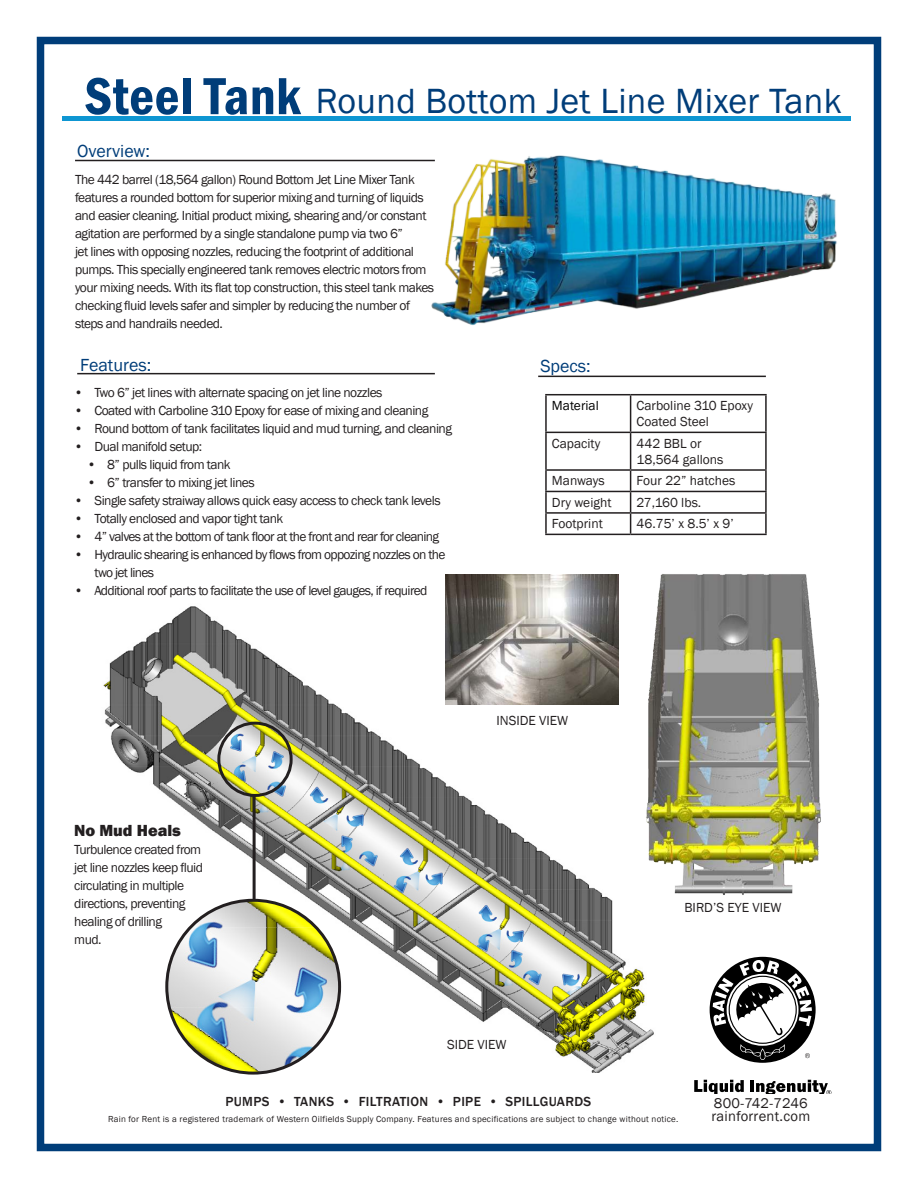
<style>
.page{position:relative;width:918px;height:1188px;background:#fff}
.page>*{position:absolute;margin:0;border:0;box-sizing:border-box;transform-origin:0 0}
.t1{font:600 condensed 54px "Franklin Gothic";letter-spacing:.01em;color:#003d79}
.t2{font:36px "Franklin Gothic";letter-spacing:.01em;color:#003d79}
.t3{font:18px "Franklin Gothic";color:#003d79}
.t4{font:800 16.5px "Franklin Gothic";color:#231f20}
.t5{font:14.55px/13.5px "Franklin Gothic";letter-spacing:.02em;color:#231f20}
.t6{font:13.5px/18px "Franklin Gothic";letter-spacing:-.04em;color:#231f20}
.t7{font:13.5px/16.2px "Franklin Gothic";color:#231f20}
.t8{font:500 13.5px "Franklin Gothic";letter-spacing:.025em;color:#231f20}
.t9{font:13.5px "Franklin Gothic";color:#000}
.t10{font:13.5px "Franklin Gothic";letter-spacing:-.005em;color:#231f20}
.t11{font:9px "Franklin Gothic";letter-spacing:.025em;color:#231f20}
</style>
<div class="page">
<div style="left:37px;top:37px;width:844px;height:1114px;border:8px solid #003d79"></div>
<hr style="left:62px;top:117px;width:788px;height:4px;background:#0e96d2">
<img style="left:428px;top:155px;width:409px;height:170px">
<hr style="left:75px;top:160px;width:360px;height:1px;background:#231f20">
<hr style="left:538px;top:376px;width:228px;height:1px;background:#231f20">
<hr style="left:545px;top:394px;width:86px;height:1px;background:#231f20">
<hr style="left:545px;top:395px;width:2px;height:37px;background:#231f20">
<hr style="left:631px;top:394px;width:136px;height:1px;background:#231f20">
<hr style="left:630px;top:395px;width:1px;height:37px;background:#231f20">
<hr style="left:765px;top:395px;width:2px;height:37px;background:#231f20">
<hr style="left:545px;top:432px;width:86px;height:1px;background:#231f20">
<hr style="left:545px;top:433px;width:2px;height:36px;background:#231f20">
<hr style="left:631px;top:432px;width:136px;height:1px;background:#231f20">
<hr style="left:630px;top:433px;width:1px;height:36px;background:#231f20">
<hr style="left:765px;top:433px;width:2px;height:36px;background:#231f20">
<hr style="left:545px;top:469px;width:86px;height:2px;background:#231f20">
<hr style="left:545px;top:471px;width:2px;height:20px;background:#231f20">
<hr style="left:631px;top:469px;width:136px;height:2px;background:#231f20">
<hr style="left:765px;top:471px;width:2px;height:20px;background:#231f20">
<hr style="left:545px;top:491px;width:86px;height:1px;background:#231f20">
<hr style="left:545px;top:492px;width:2px;height:20px;background:#231f20">
<hr style="left:631px;top:491px;width:136px;height:1px;background:#231f20">
<hr style="left:765px;top:492px;width:2px;height:20px;background:#231f20">
<hr style="left:545px;top:512px;width:86px;height:2px;background:#231f20">
<hr style="left:545px;top:514px;width:2px;height:20px;background:#231f20">
<hr style="left:631px;top:512px;width:136px;height:2px;background:#231f20">
<svg style="left:630px;top:471px;width:1px;height:63px"></svg>
<hr style="left:765px;top:514px;width:2px;height:20px;background:#231f20">
<hr style="left:545px;top:534px;width:86px;height:1px;background:#231f20">
<hr style="left:631px;top:534px;width:136px;height:1px;background:#231f20">
<svg style="left:694px;top:1080px;width:50px;height:14px"></svg>
<hr style="left:750px;top:1080px;width:4px;height:12px;background:#000">
<svg style="left:710px;top:957px;width:106px;height:106px"></svg>
<svg style="left:756px;top:1080px;width:75px;height:14px"></svg>
<img style="left:103px;top:601px;width:551px;height:472px">
<img style="left:635px;top:574px;width:186px;height:325px">
<img style="left:446px;top:574px;width:173px;height:130px">
<img style="left:167px;top:900px;width:173px;height:173px;border-radius:86px">
<div style="left:217px;top:722px;width:76px;height:75px;border:3px solid #231f20;border-radius:50%"></div>
<hr style="left:253px;top:796px;width:3px;height:103px;background:#231f20">
<hr style="left:77px;top:373px;width:358px;height:1px;background:#231f20">
<h1 class="t1" style="left:84px;top:64px;width:218px">Steel Tank</h1>
<h3 class="t3" style="left:77px;top:143px;width:74px">Overview:</h3>
<h2 class="t2" style="left:316px;top:86px;width:528px">Round Bottom Jet Line Mixer Tank</h2>
<p class="t6" style="left:75px;top:172px;width:361px">The 442 barrel (18,564 gallon) Round Bottom Jet Line Mixer Tank features a rounded bottom for superior mixing and turning of liquids and easier cleaning. Initial product mixing, shearing and/or constant agitation are performed by a single standalone pump via two 6”<br>jet lines with opposing nozzles, reducing the footprint of additional pumps. This specially engineered tank removes electric motors from your mixing needs. With its flat top construction, this steel tank makes checking fluid levels safer and simpler by reducing the number of steps and handrails needed.</p>
<h3 class="t3" style="left:80px;top:357px;width:73px">Features:</h3>
<p class="t6" style="left:74px;top:384px;width:310px">• Two 6” jet lines with alternate spacing on jet line nozzles</p>
<p class="t6" style="left:74px;top:402px;width:356px">• Coated with Carboline 310 Epoxy for ease of mixing and cleaning</p>
<p class="t6" style="left:74px;top:420px;width:379px">• Round bottom of tank facilitates liquid and mud turning, and cleaning</p>
<p class="t6" style="left:74px;top:438px;width:129px">• Dual manifold setup:</p>
<p class="t6" style="left:87px;top:456px;width:145px">• 8” pulls liquid from tank</p>
<p class="t6" style="left:87px;top:474px;width:169px">• 6” transfer to mixing jet lines</p>
<p class="t6" style="left:74px;top:492px;width:368px">• Single safety straiway allows quick easy access to check tank levels</p>
<p class="t6" style="left:74px;top:510px;width:210px">• Totally enclosed and vapor tight tank</p>
<p class="t6" style="left:74px;top:528px;width:366px">• 4” valves at the bottom of tank floor at the front and rear for cleaning</p>
<p class="t6" style="left:95px;top:546px;width:353px;text-indent:-20px">• Hydraulic shearing is enhanced by flows from oppozing nozzles on the two jet lines</p>
<p class="t6" style="left:74px;top:582px;width:355px">• Additional roof parts to facilitate the use of level gauges, if required</p>
<h3 class="t3" style="left:540px;top:359px;width:52px">Specs:</h3>
<p class="t9" style="left:552px;top:400px;width:48px">Material</p>
<p class="t7" style="left:637px;top:398px;width:118px">Carboline 310 Epoxy<br>Coated Steel</p>
<p class="t7" style="left:552px;top:436px;width:50px">Capacity</p>
<p class="t7" style="left:637px;top:436px;width:88px">442 BBL or<br>18,564 gallons</p>
<p class="t10" style="left:552px;top:475px;width:54px">Manways</p>
<p class="t7" style="left:637px;top:474px;width:100px">Four 22” hatches</p>
<p class="t7" style="left:552px;top:495px;width:61px">Dry weight</p>
<p class="t6" style="left:637px;top:494px;width:66px">27,160 lbs.</p>
<p class="t7" style="left:552px;top:516px;width:52px">Footprint</p>
<p class="t6" style="left:637px;top:516px;width:99px">46.75’ x 8.5’ x 9’</p>
<p class="t4" style="left:74px;top:821px;width:108px">No Mud Heals</p>
<p class="t6" style="left:74px;top:841px;width:130px">Turbulence created from jet line nozzles keep fluid circulating in multiple directions, preventing healing of drilling<br>mud.</p>
<p class="t7" style="left:496px;top:713px;width:73px">INSIDE VIEW</p>
<p class="t7" style="left:685px;top:900px;width:99px">BIRD’S EYE VIEW</p>
<p class="t7" style="left:447px;top:1037px;width:61px">SIDE VIEW</p>
<p class="t8" style="left:226px;top:1093px;width:367px">PUMPS • TANKS • FILTRATION • PIPE • SPILLGUARDS</p>
<p class="t11" style="left:108px;top:1115px;width:572px">Rain for Rent is a registered trademark of Western Oilfields Supply Company. Features and specifications are subject to change without notice.</p>
<p class="t5" style="left:711px;top:1097px;width:100px">800-742-7246 rainforrent.com</p>
</div>
